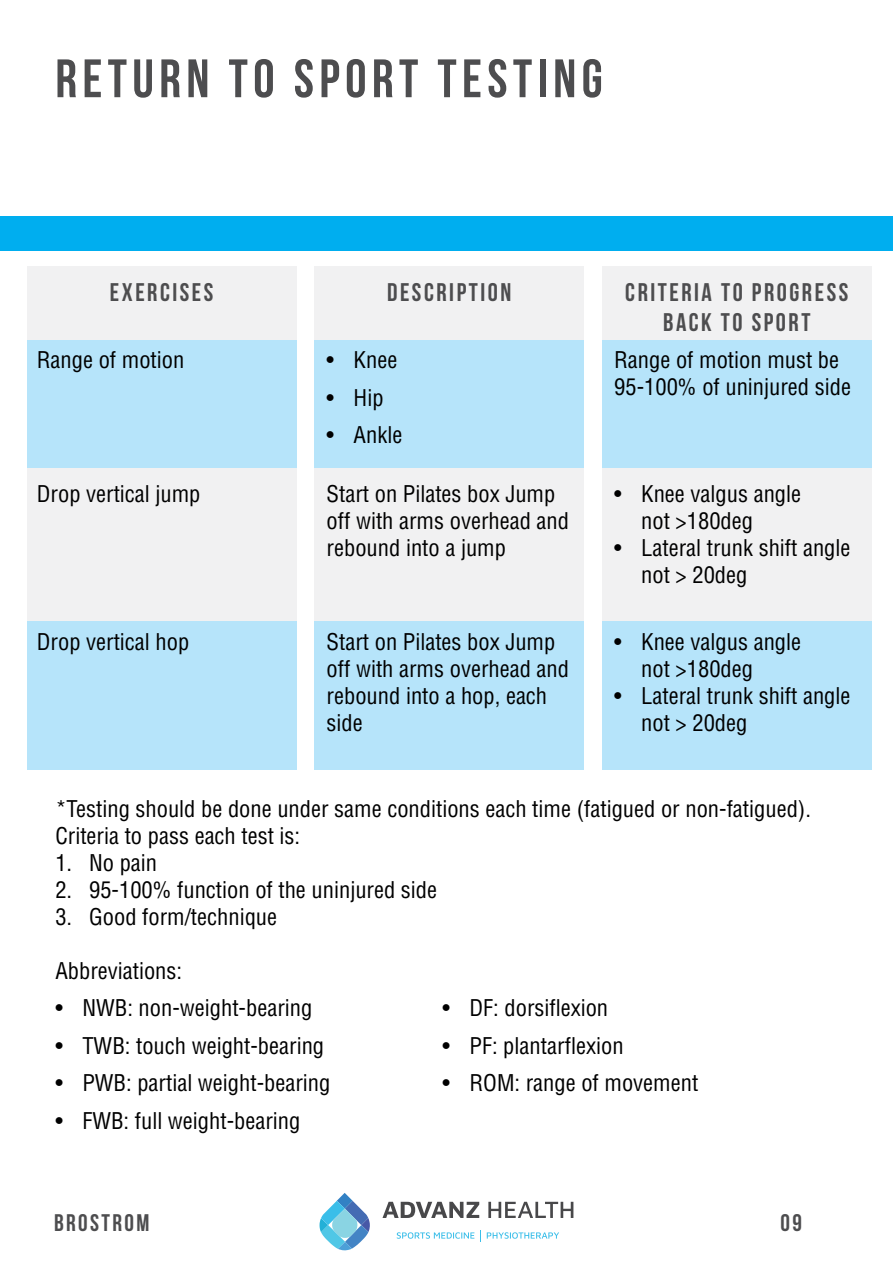
<style>
.page{position:relative;width:893px;height:1263px;background:#fff}
.page>*{position:absolute;margin:0;border:0;box-sizing:border-box;transform-origin:0 0}
.t1{font:54px "Bebas Neue";letter-spacing:.1em;color:#4d4d4f}
.t2{font:25.5px/30.6px "Bebas Neue";letter-spacing:.1em;color:#4d4d4f;text-align:center}
.t3{font:24px "Bebas Neue";letter-spacing:.1em;color:#4d4d4f}
.t4{font:condensed 22.5px/27px "Helvetica";color:#000}
</style>
<div class="page">
<svg style="left:320px;top:1193px;width:50px;height:57px"></svg>
<svg style="left:487px;top:1232px;width:72px;height:7px"></svg>
<svg style="left:397px;top:1232px;width:77px;height:7px"></svg>
<svg style="left:382px;top:1202px;width:97px;height:16px"></svg>
<svg style="left:488px;top:1202px;width:85px;height:16px"></svg>
<div style="left:0;top:217px;width:893px;height:34px;background:#00aeef"></div>
<div style="left:27px;top:267px;width:270px;height:502px;background:#f1f1f2"></div>
<div style="left:602px;top:267px;width:270px;height:502px;background:#f1f1f2"></div>
<div style="left:314px;top:267px;width:270px;height:502px;background:#f1f1f2"></div>
<div style="left:602px;top:340px;width:270px;height:128px;background:#b6e4fa"></div>
<div style="left:602px;top:621px;width:270px;height:148px;background:#b6e4fa"></div>
<div style="left:314px;top:340px;width:270px;height:128px;background:#b6e4fa"></div>
<div style="left:314px;top:621px;width:270px;height:148px;background:#b6e4fa"></div>
<div style="left:27px;top:340px;width:270px;height:128px;background:#b6e4fa"></div>
<div style="left:27px;top:621px;width:270px;height:148px;background:#b6e4fa"></div>
<p class="t1" style="left:55px;top:49px;width:549px">RETURN TO SPORT TESTING</p>
<p class="t2" style="left:110px;top:276px;width:105px">EXERCISES</p>
<p class="t2" style="left:387px;top:276px;width:126px">DESCRIPTION</p>
<p class="t2" style="left:625px;top:276px;width:225px">CRITERIA TO PROGRESS<br>BACK TO SPORT</p>
<p class="t4" style="left:37px;top:346px;width:149px">Range of motion</p>
<p class="t4" style="left:614px;top:346px;width:238px">Range of motion must be<br>95-100% of uninjured side</p>
<p class="t4" style="left:327px;top:346px;width:72px">• Knee</p>
<p class="t4" style="left:327px;top:384px;width:58px">• Hip</p>
<p class="t4" style="left:327px;top:421px;width:77px">• Ankle</p>
<p class="t4" style="left:37px;top:480px;width:165px">Drop vertical jump</p>
<p class="t4" style="left:37px;top:628px;width:154px">Drop vertical hop</p>
<p class="t4" style="left:327px;top:480px;width:244px">Start on Pilates box Jump off with arms overhead and rebound into a jump</p>
<p class="t4" style="left:327px;top:628px;width:244px">Start on Pilates box Jump off with arms overhead and rebound into a hop, each side</p>
<p class="t4" style="left:641px;top:480px;width:161px;text-indent:-27px">• Knee valgus angle not &gt;180deg</p>
<p class="t4" style="left:641px;top:534px;width:211px;text-indent:-27px">• Lateral trunk shift angle not &gt; 20deg</p>
<p class="t4" style="left:641px;top:628px;width:161px;text-indent:-27px">• Knee valgus angle not &gt;180deg</p>
<p class="t4" style="left:641px;top:682px;width:211px;text-indent:-27px">• Lateral trunk shift angle not &gt; 20deg</p>
<p class="t4" style="left:55px;top:795px;width:757px">*Testing should be done under same conditions each time (fatigued or non-fatigued).<br>Criteria to pass each test is:</p>
<p class="t4" style="left:55px;top:849px;width:103px">1. No pain</p>
<p class="t4" style="left:55px;top:876px;width:383px">2. 95-100% function of the uninjured side</p>
<p class="t4" style="left:55px;top:903px;width:223px">3. Good form/technique</p>
<p class="t4" style="left:55px;top:957px;width:128px">Abbreviations:</p>
<p class="t4" style="left:55px;top:994px;width:258px">• NWB: non-weight-bearing</p>
<p class="t4" style="left:55px;top:1032px;width:270px">• TWB: touch weight-bearing</p>
<p class="t4" style="left:55px;top:1069px;width:277px">• PWB: partial weight-bearing</p>
<p class="t4" style="left:55px;top:1107px;width:247px">• FWB: full weight-bearing</p>
<p class="t4" style="left:442px;top:994px;width:167px">• DF: dorsiflexion</p>
<p class="t4" style="left:442px;top:1032px;width:183px">• PF: plantarflexion</p>
<p class="t4" style="left:442px;top:1069px;width:257px">• ROM: range of movement</p>
<p class="t3" style="left:54px;top:1210px;width:97px">BROSTROM</p>
<p class="t3" style="left:781px;top:1210px;width:23px">09</p>
</div>
